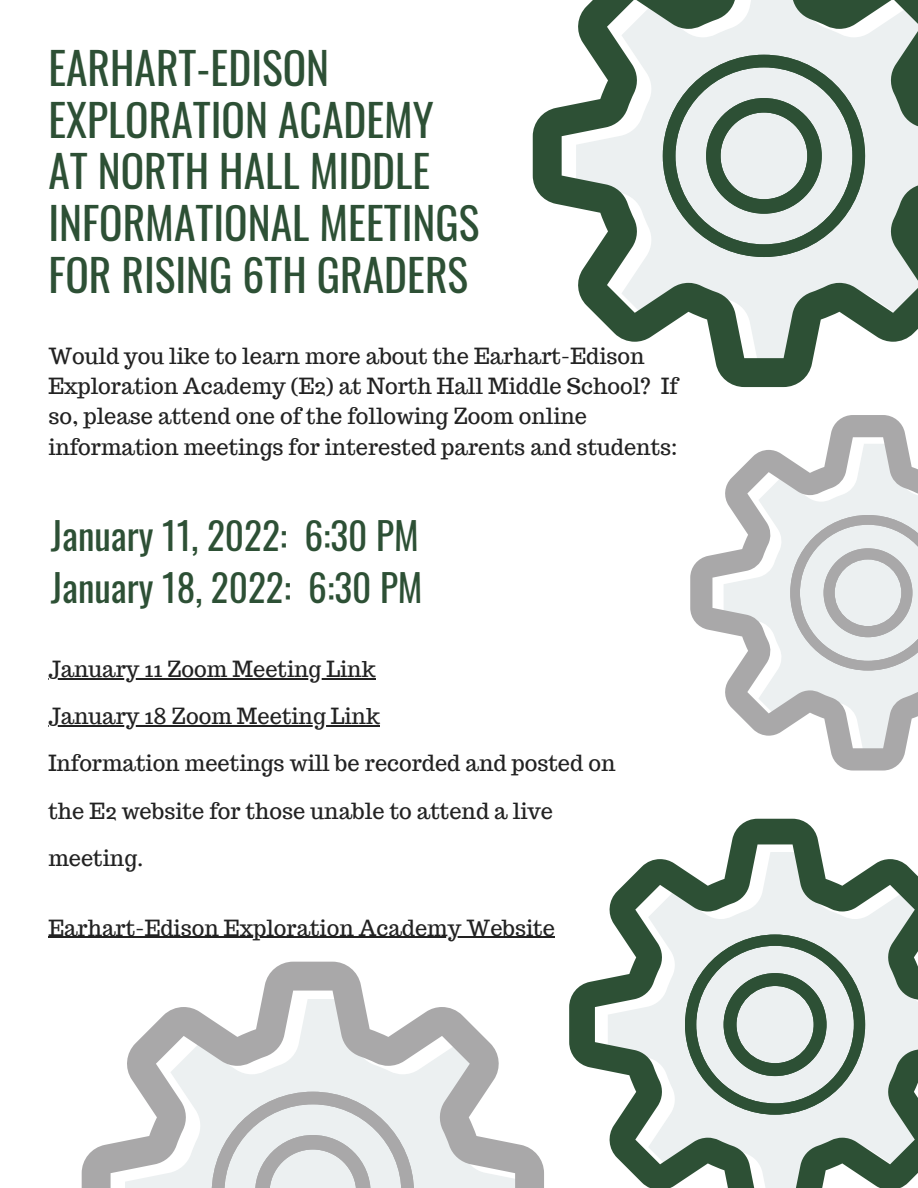
<style>
.page{position:relative;width:918px;height:1188px;background:#fff}
.page>*{position:absolute;margin:0;border:0;box-sizing:border-box;transform-origin:0 0}
.t1{font:43.65px "Oswald";color:#2d5035}
.t2{font:37.35px "Oswald";color:#2d5035}
.t3{font:21.75px/30.3px "Trocchi";color:#222}
</style>
<div class="page">
<svg style="left:533px;top:0;width:385px;height:387px"></svg>
<svg style="left:663px;top:55px;width:202px;height:202px;background:#b1bfb7"></svg>
<svg style="left:690px;top:415px;width:228px;height:356px"></svg>
<svg style="left:790px;top:515px;width:128px;height:156px;background:#d7d9da"></svg>
<svg style="left:569px;top:819px;width:349px;height:369px"></svg>
<svg style="left:685px;top:935px;width:180px;height:180px;background:#b1bfb7"></svg>
<svg style="left:82px;top:962px;width:462px;height:226px"></svg>
<svg style="left:212px;top:1092px;width:202px;height:96px;background:#d7d9da"></svg>
<hr style="left:48px;top:678px;width:328px;height:1px;background:#222">
<hr style="left:48px;top:725px;width:332px;height:1px;background:#222">
<hr style="left:48px;top:937px;width:507px;height:1px;background:#222">
<p class="t1" style="left:48px;top:34px;width:282px">EARHART-EDISON</p>
<p class="t1" style="left:48px;top:85px;width:387px">EXPLORATION ACADEMY</p>
<p class="t1" style="left:48px;top:137px;width:383px">AT NORTH HALL MIDDLE</p>
<p class="t1" style="left:48px;top:189px;width:433px">INFORMATIONAL MEETINGS</p>
<p class="t1" style="left:48px;top:241px;width:421px">FOR RISING 6TH GRADERS</p>
<p class="t3" style="left:48px;top:340px;width:631px">Would you like to learn more about the Earhart-Edison Exploration Academy (E2) at North Hall Middle School? If so, please attend one of the following Zoom online information meetings for interested parents and students:</p>
<p class="t2" style="left:51px;top:507px;width:369px">January 11, 2022: 6:30 PM</p>
<p class="t2" style="left:51px;top:559px;width:373px">January 18, 2022: 6:30 PM</p>
<p class="t3" style="left:48px;top:654px;width:329px">January 11 Zoom Meeting Link</p>
<p class="t3" style="left:48px;top:701px;width:333px">January 18 Zoom Meeting Link</p>
<p class="t3" style="left:48px;top:740px;width:569px;line-height:47.2px">Information meetings will be recorded and posted on the E2 website for those unable to attend a live meeting.</p>
<p class="t3" style="left:48px;top:912px;width:508px">Earhart-Edison Exploration Academy Website</p>
</div>
